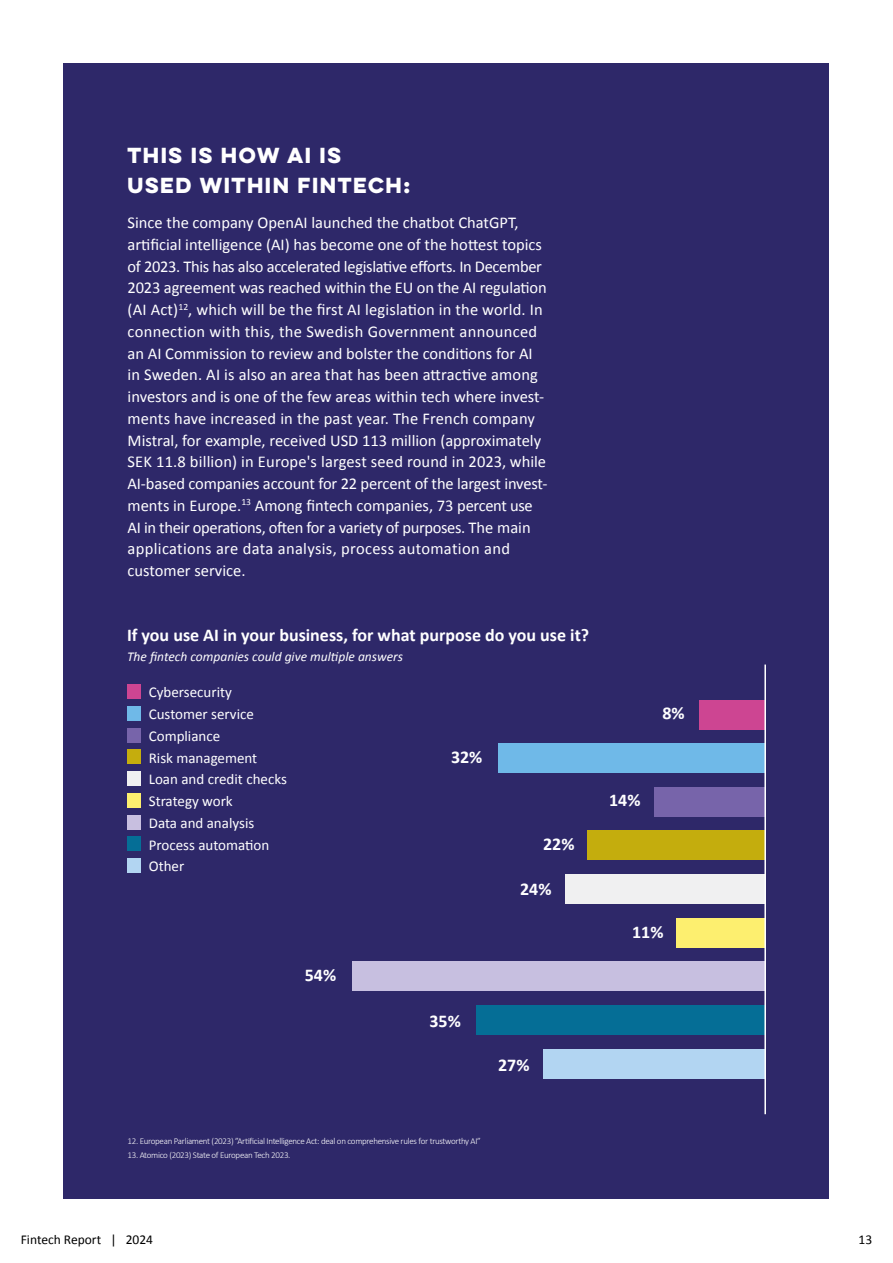
<style>
.page{position:relative;width:893px;height:1263px;background:#fff}
.page>*{position:absolute;margin:0;border:0;box-sizing:border-box;transform-origin:0 0}
.t1{font:700 19.5px/30px "Lulo Clean One";letter-spacing:-.15em;color:#fff}
.t2{font:700 18px "Calibri";color:#fff}
.t3{font:16.5px/21.8px "Calibri";color:#fff}
.t4{font:15px/21.8px "Calibri";color:#fff}
.t5{font:italic 13.5px "Calibri";color:#fff}
.t6{font:13.5px "Calibri";color:#000}
.t7{font:300 9px "Calibri";letter-spacing:-.035em;color:#fff}
</style>
<div class="page">
<div style="left:64px;top:64px;width:765px;height:1135px;background:#2e2869"></div>
<div style="left:543px;top:1049px;width:222px;height:29px;background:#b2d5f2"></div>
<div style="left:476px;top:1005px;width:289px;height:30px;background:#056e96"></div>
<div style="left:352px;top:961px;width:413px;height:30px;background:#c7bfe0"></div>
<div style="left:676px;top:918px;width:89px;height:30px;background:#fdef6f"></div>
<div style="left:565px;top:874px;width:200px;height:30px;background:#f0f0f1"></div>
<div style="left:587px;top:830px;width:178px;height:30px;background:#c4ad0d"></div>
<div style="left:654px;top:787px;width:111px;height:30px;background:#7764aa"></div>
<div style="left:498px;top:743px;width:267px;height:30px;background:#6fb9e8"></div>
<div style="left:699px;top:699px;width:66px;height:30px;background:#cd4592"></div>
<hr style="left:765px;top:664px;width:1px;height:450px;background:#fff">
<div style="left:127px;top:684px;width:14px;height:15px;background:#cd4592"></div>
<div style="left:127px;top:706px;width:14px;height:15px;background:#6fb9e8"></div>
<div style="left:127px;top:728px;width:14px;height:14px;background:#7764aa"></div>
<div style="left:127px;top:750px;width:14px;height:14px;background:#c5ad0d"></div>
<div style="left:127px;top:771px;width:14px;height:15px;background:#f0f0f1"></div>
<div style="left:127px;top:793px;width:14px;height:15px;background:#fdef6f"></div>
<div style="left:127px;top:815px;width:14px;height:14px;background:#c8bfe0"></div>
<div style="left:127px;top:837px;width:14px;height:14px;background:#056e96"></div>
<div style="left:127px;top:858px;width:14px;height:15px;background:#b2d5f2"></div>
<p class="t1" style="left:128px;top:139px;width:289px">THIS IS HOW AI IS<br>USED WITHIN FINTECH:</p>
<p class="t3" style="left:128px;top:211px;width:421px">Since the company OpenAI launched the chatbot ChatGPT, artificial intelligence (AI) has become one of the hottest topics of 2023. This has also accelerated legislative efforts. In December 2023 agreement was reached within the EU on the AI regulation (AI Act)<sup>12</sup>, which will be the first AI legislation in the world. In connection with this, the Swedish Government announced an AI Commission to review and bolster the conditions for AI in Sweden. AI is also an area that has been attractive among investors and is one of the few areas within tech where invest&shy;ments have increased in the past year. The French company Mistral, for example, received USD 113 million (approximately SEK 11.8 billion) in Europe's largest seed round in 2023, while AI-based companies account for 22 percent of the largest invest&shy;ments in Europe.<sup>13</sup> Among fintech companies, 73 percent use AI in their operations, often for a variety of purposes. The main applications are data analysis, process automation and customer service.</p>
<p class="t2" style="left:127px;top:623px;width:464px">If you use AI in your business, for what purpose do you use it?</p>
<p class="t5" style="left:127px;top:647px;width:278px">The fintech companies could give multiple answers</p>
<p class="t4" style="left:149px;top:681px;width:85px">Cybersecurity</p>
<p class="t4" style="left:149px;top:703px;width:140px">Customer service<br>Compliance<br>Risk management<br>Loan and credit checks<br>Strategy work<br>Data and analysis<br>Process automation<br>Other</p>
<p class="t2" style="left:451px;top:744px;width:33px">32%</p>
<p class="t2" style="left:543px;top:832px;width:33px">22%</p>
<p class="t2" style="left:520px;top:876px;width:33px">24%</p>
<p class="t2" style="left:305px;top:962px;width:33px">54%</p>
<p class="t2" style="left:429px;top:1008px;width:33px">35%</p>
<p class="t2" style="left:498px;top:1052px;width:33px">27%</p>
<p class="t7" style="left:128px;top:1135px;width:355px">12. European Parliament (2023) ”Artificial Intelligence Act: deal on comprehensive rules for trustworthy AI”</p>
<p class="t7" style="left:128px;top:1149px;width:164px">13. Atomico (2023) State of European Tech 2023.</p>
<p class="t2" style="left:662px;top:701px;width:24px">8%</p>
<p class="t2" style="left:609px;top:787px;width:33px">14%</p>
<p class="t2" style="left:632px;top:919px;width:33px">11%</p>
<p class="t6" style="left:21px;top:1230px;width:134px">Fintech Report | 2024</p>
<p class="t6" style="left:859px;top:1230px;width:15px">13</p>
</div>
